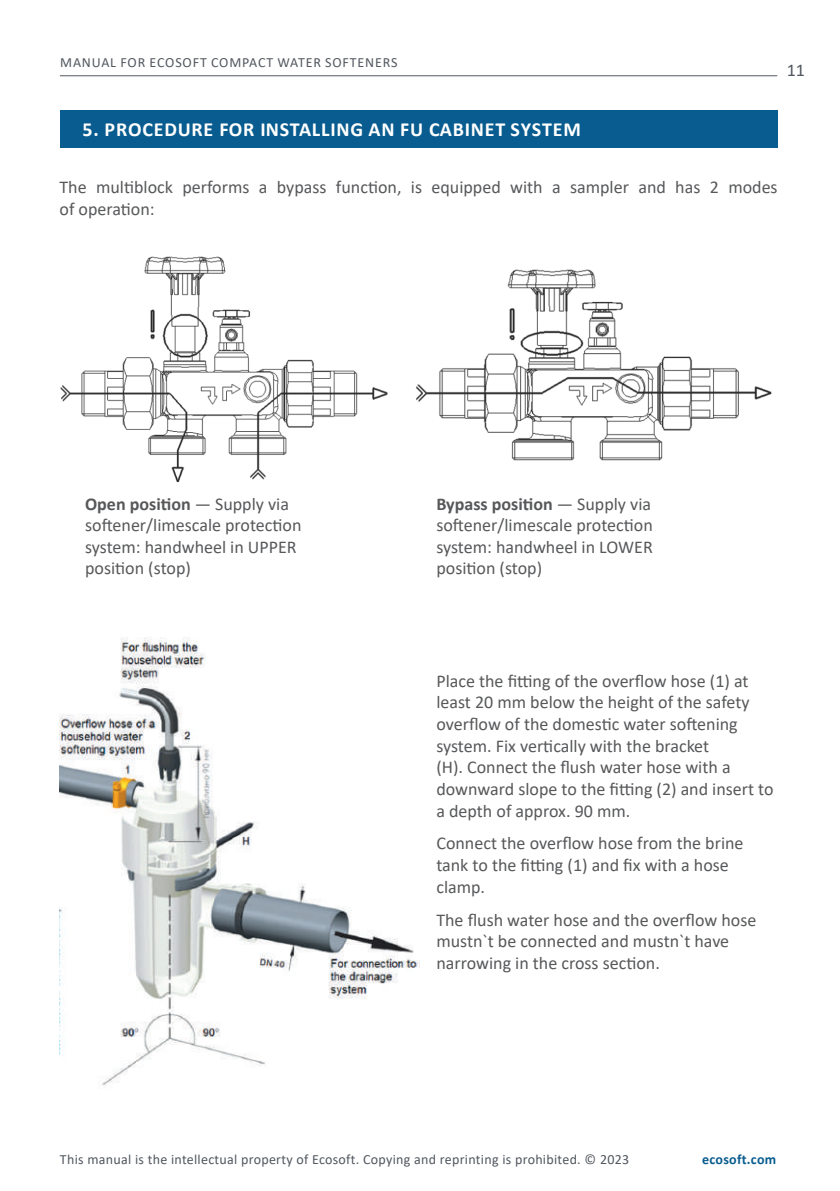
<style>
.page{position:relative;width:840px;height:1191px;background:#fff}
.page>*{position:absolute;margin:0;border:0;box-sizing:border-box;transform-origin:0 0}
.t1{font:700 20px "Calibri";letter-spacing:.04em;color:#fff}
.t2{font:18px/21.6px "Calibri";color:#57585a}
.t3{font:18px "Calibri";color:#52575f}
.t4{font:14px "Calibri";letter-spacing:.02em;color:#52575f}
.t5{font:14px "Calibri";letter-spacing:.06em;color:#52575f}
.t6{font:700 14px "Calibri";letter-spacing:.02em;color:#085c8f}
.s1{font-weight:700}
</style>
<div class="page">
<hr style="left:60px;top:75px;width:716px;height:1px;background:#52575f">
<div style="left:60px;top:111px;width:716px;height:37px;background:#085c8f"></div>
<img style="left:60px;top:256px;width:328px;height:226px">
<img style="left:416px;top:269px;width:356px;height:192px">
<img style="left:60px;top:637px;width:360px;height:449px">
<p class="t5" style="left:60px;top:53px;width:338px">MANUAL FOR ECOSOFT COMPACT WATER SOFTENERS</p>
<p class="t3" style="left:786px;top:58px;width:20px">11</p>
<p class="t1" style="left:83px;top:115px;width:499px">5. PROCEDURE FOR INSTALLING AN FU CABINET SYSTEM</p>
<p class="t2" style="left:59px;top:176px;width:719px">The multiblock performs a bypass function, is equipped with a sampler and has 2 modes of operation:</p>
<p class="t2" style="left:85px;top:492px;width:218px"><span class="s1">Open position</span> — Supply via softener/limescale protection system: handwheel in UPPER position (stop)</p>
<p class="t2" style="left:436px;top:492px;width:218px;text-align:justify"><span class="s1">Bypass position</span> — Supply via softener/limescale protection system: handwheel in LOWER position (stop)</p>
<p class="t2" style="left:436px;top:669px;width:338px">Place the fitting of the overflow hose (1) at least 20 mm below the height of the safety overflow of the domestic water softening system. Fix vertically with the bracket<br>(H). Connect the flush water hose with a downward slope to the fitting (2) and insert to a depth of approx. 90 mm.</p>
<p class="t2" style="left:436px;top:832px;width:308px">Connect the overflow hose from the brine tank to the fitting (1) and fix with a hose clamp.</p>
<p class="t2" style="left:436px;top:908px;width:321px">The flush water hose and the overflow hose mustn`t be connected and mustn`t have narrowing in the cross section.</p>
<p class="t4" style="left:60px;top:1149px;width:570px">This manual is the intellectual property of Ecosoft. Copying and reprinting is prohibited. © 2023</p>
<p class="t6" style="left:701px;top:1149px;width:76px">ecosoft.com</p>
</div>
